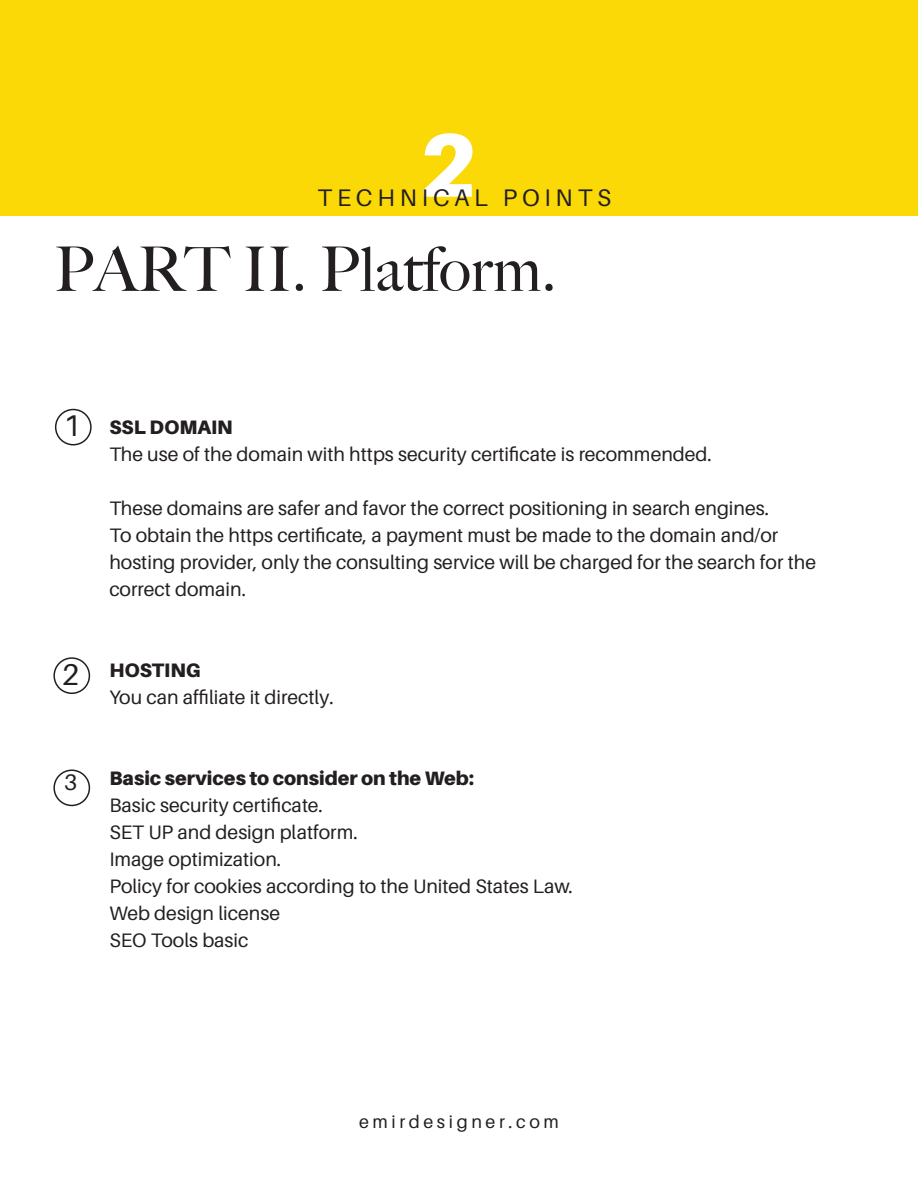
<style>
.page{position:relative;width:918px;height:1188px;background:#fff}
.page>*{position:absolute;margin:0;border:0;box-sizing:border-box;transform-origin:0 0}
.t1{font:900 90px "Aileron";color:#fff}
.t2{font:500 61.5px "Big Caslon";color:#231f20}
.t3{font:30px "Aileron";color:#231f20}
.t4{font:24px "Aileron";letter-spacing:.2em;color:#231f20}
.t5{font:22.5px "Aileron";color:#231f20}
.t6{font:19.5px/27px "Aileron";color:#231f20}
.t7{font:900 19.5px "Aileron";color:#231f20}
.t8{font:18px "Aileron";letter-spacing:.2em;color:#231f20}
</style>
<div class="page">
<div style="left:0;top:0;width:918px;height:216px;background:#fad906"></div>
<div style="left:55px;top:409px;width:37px;height:37px;border:2px solid #231f20;border-radius:50%"></div>
<div style="left:53px;top:657px;width:37px;height:37px;border:2px solid #231f20;border-radius:50%"></div>
<div style="left:53px;top:769px;width:37px;height:37px;border:2px solid #231f20;border-radius:50%"></div>
<p class="t1" style="left:418px;top:113px;width:61px">2</p>
<p class="t4" style="left:318px;top:185px;width:295px">TECHNICAL POINTS</p>
<p class="t2" style="left:54px;top:219px;width:504px">PART II. Platform.</p>
<p class="t3" style="left:63px;top:410px;width:19px">1</p>
<p class="t7" style="left:109px;top:415px;width:125px">SSL DOMAIN</p>
<p class="t6" style="left:109px;top:440px;width:604px">The use of the domain with https security certificate is recommended.</p>
<p class="t6" style="left:109px;top:494px;width:661px">These domains are safer and favor the correct positioning in search engines.</p>
<p class="t6" style="left:109px;top:521px;width:708px">To obtain the https certificate, a payment must be made to the domain and/or hosting provider, only the consulting service will be charged for the search for the correct domain.</p>
<p class="t3" style="left:62px;top:658px;width:19px">2</p>
<p class="t7" style="left:109px;top:658px;width:93px">HOSTING</p>
<p class="t6" style="left:109px;top:683px;width:226px">You can affiliate it directly.</p>
<p class="t5" style="left:64px;top:770px;width:15px">3</p>
<p class="t7" style="left:109px;top:766px;width:366px">Basic services to consider on the Web:</p>
<p class="t6" style="left:109px;top:791px;width:215px">Basic security certificate.</p>
<p class="t6" style="left:109px;top:818px;width:250px">SET UP and design platform.</p>
<p class="t6" style="left:109px;top:845px;width:173px">Image optimization.</p>
<p class="t6" style="left:109px;top:872px;width:465px">Policy for cookies according to the United States Law.</p>
<p class="t6" style="left:109px;top:899px;width:172px">Web design license</p>
<p class="t6" style="left:109px;top:926px;width:141px">SEO Tools basic</p>
<p class="t8" style="left:359px;top:1112px;width:201px">emirdesigner.com</p>
</div>
